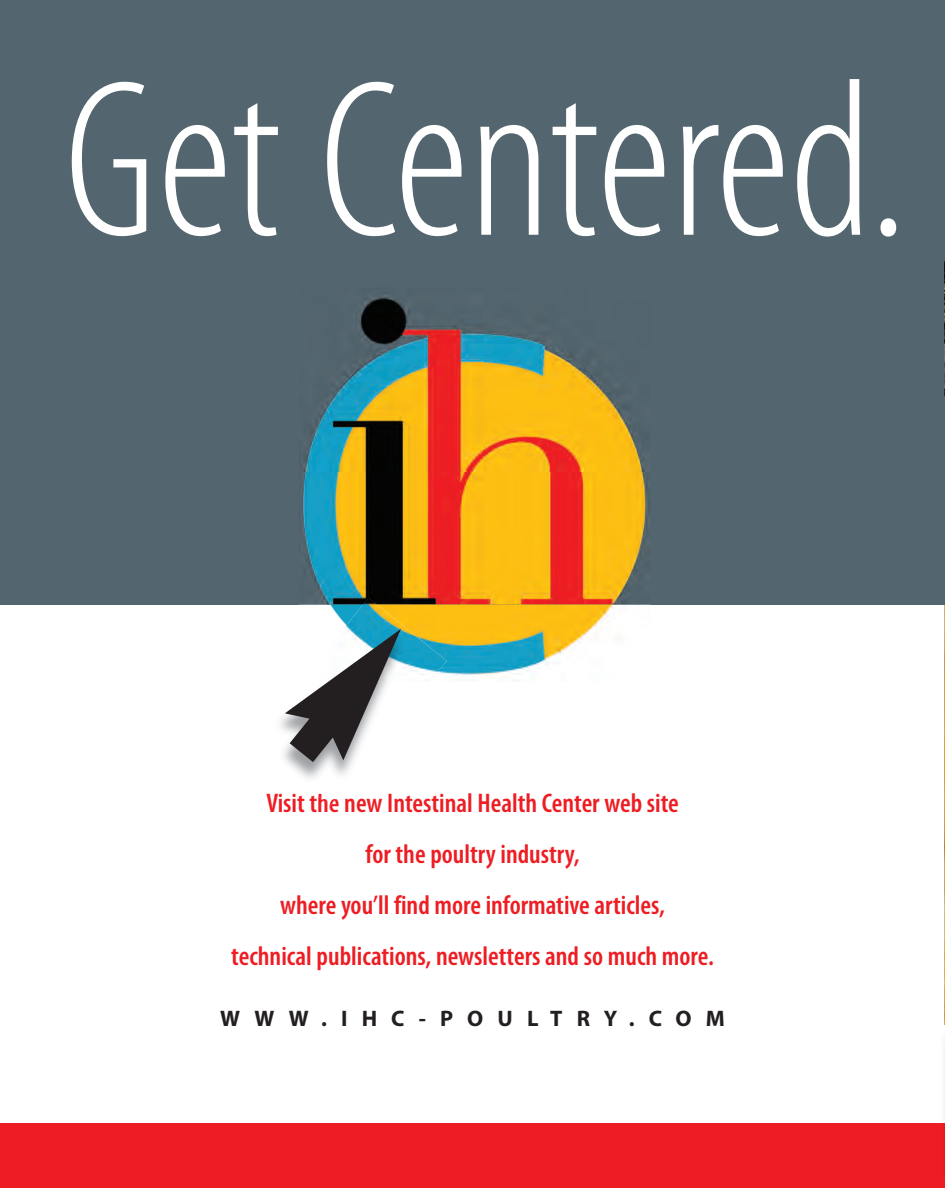
<style>
.page{position:relative;width:945px;height:1188px;background:#fff}
.page>*{position:absolute;margin:0;border:0;box-sizing:border-box;transform-origin:0 0}
.t1{font:300 condensed 225px "Myriad Pro";color:#fff}
.t2{font:600 condensed 27px/51px "Myriad Pro";color:#ee1d23;text-align:center}
.t3{font:700 22.5px "Myriad Pro";letter-spacing:.625em;color:#231f20}
</style>
<div class="page">
<img style="left:944px;top:605px;width:1px;height:420px">
<div style="left:0;top:0;width:945px;height:605px;background:#53656e"></div>
<img style="left:447px;top:605px;width:167px;height:77px">
<img style="left:299px;top:295px;width:351px;height:310px">
<img style="left:330px;top:605px;width:117px;height:70px">
<img style="left:363px;top:598px;width:14px;height:7px">
<img style="left:318px;top:795px;width:18px;height:11px">
<svg style="left:280px;top:629px;width:121px;height:166px"></svg>
<div style="left:0;top:1124px;width:945px;height:64px;background:#ee1d23"></div>
<hr style="left:944px;top:1031px;width:1px;height:137px;background:#939598">
<img style="left:944px;top:261px;width:1px;height:134px">
<h1 class="t1" style="left:64px;top:80px;width:845px">Get Centered.</h1>
<p class="t2" style="left:231px;top:780px;width:484px">Visit the new Intestinal Health Center web site<br>for the poultry industry,<br>where you’ll find more informative articles,<br>technical publications, newsletters and so much more.</p>
<p class="t3" style="left:220px;top:1010px;width:506px">WWW.IHC-POULTRY.COM</p>
</div>
